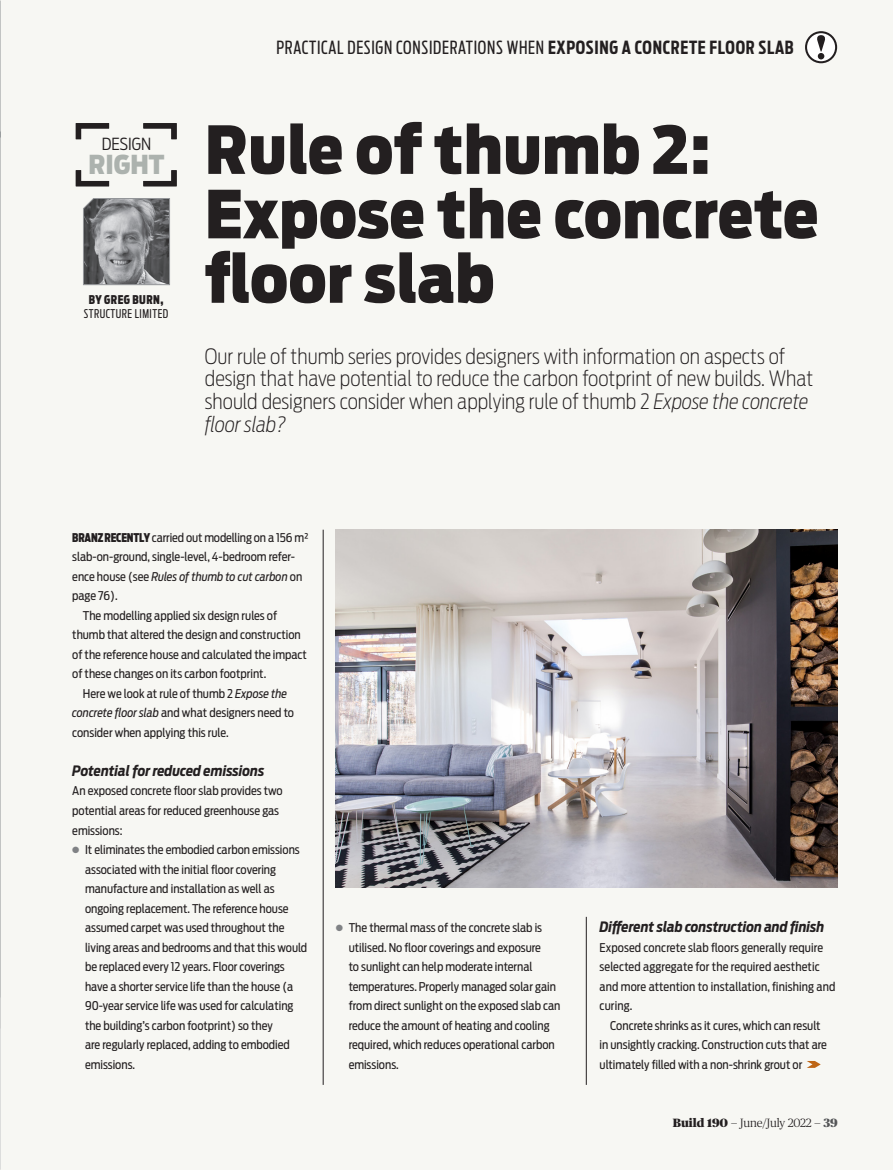
<style>
.page{position:relative;width:893px;height:1170px;background:#fff}
.page>*{position:absolute;margin:0;border:0;box-sizing:border-box;transform-origin:0 0}
.Right_stuff_-_Headin{font:900 65.55px/64.3px "Antenna Cond";letter-spacing:.01em;color:#231f20}
.t1{font:900 25.95px "Antenna Cond";color:#acb2ae}
.Right_stuff_-_intro{font:200 21px/22.8px "Antenna Cond";color:#231f20}
.Right_Stuff___Note_a{font:18px "Antenna Extra Cond";letter-spacing:.04em;color:#231f20}
.t2{font:300 16.5px "Antenna Cond";color:#231f20}
.Right_stuff_-_Subhea{font:italic 700 14.25px "Antenna Cond";color:#231f20}
.Right_Stuff___Indent{font:12px/19.5px "Antenna Cond";color:#231f20}
.Right_Stuff___First{font:12px/19.5px "Antenna Cond";color:#231f20}
.t3{font:12px/13.8px "Antenna Extra Cond";letter-spacing:.04em;color:#231f20;text-align:center}
.t4{font:300 12px "Publico Headline";color:#231f20}
.s1{font-weight:900}
.s2{font-weight:700}
.s3{font-style:italic}
.s4{font-family:"Antenna Extra Cond";font-weight:900}
.s5{font-family:"Publico Text";font-weight:700;font-size:9px;color:#808285}
.s6{font-weight:900;color:#545557}
</style>
<div class="page">
<div style="left:0;top:0;width:893px;height:1169px;background:#f7f7f3"></div>
<svg style="left:75px;top:123px;width:35px;height:17px"></svg>
<svg style="left:143px;top:123px;width:34px;height:17px"></svg>
<svg style="left:75px;top:170px;width:35px;height:17px"></svg>
<svg style="left:143px;top:170px;width:34px;height:17px"></svg>
<hr style="left:323px;top:529px;width:1px;height:555px;background:#231f20">
<hr style="left:586px;top:916px;width:1px;height:168px;background:#231f20">
<svg style="left:806px;top:32px;width:30px;height:30px"></svg>
<div style="left:805px;top:31px;width:32px;height:32px;border:2px solid #231f20;border-radius:50%"></div>
<svg style="left:816px;top:35px;width:10px;height:24px"></svg>
<svg style="left:83px;top:198px;width:87px;height:87px;background:#818285"></svg>
<img style="left:336px;top:529px;width:502px;height:358px">
<img style="left:0;top:997px;width:1px;height:162px">
<svg style="left:0;top:226px;width:1px;height:239px"></svg>
<img style="left:0;top:465px;width:1px;height:516px">
<svg style="left:807px;top:1061px;width:14px;height:6px"></svg>
<p class="t2" style="left:102px;top:135px;width:51px">DESIGN</p>
<p class="t1" style="left:88px;top:148px;width:78px">RIGHT</p>
<p class="t3" style="left:84px;top:293px;width:86px"><span class="s1">BY GREG BURN,<br></span>STRUCTURE LIMITED</p>
<p class="Right_Stuff___Note_a" style="left:276px;top:38px;width:519px">PRACTICAL DESIGN CONSIDERATIONS WHEN <span class="s2">EXPOSING A CONCRETE FLOOR SLAB</span></p>
<p class="Right_stuff_-_Headin" style="left:205px;top:118px;width:615px">Rule of thumb 2:<br>Expose the concrete floor slab</p>
<p class="Right_stuff_-_intro" style="left:205px;top:344px;width:610px">Our rule of thumb series provides designers with information on aspects of design that have potential to reduce the carbon footprint of new builds. What should designers consider when applying rule of thumb 2 <span class="s3">Expose the concrete floor slab?</span></p>
<p class="Right_Stuff___First" style="left:72px;top:527px;width:238px"><span class="s4">BRANZ RECENTLY</span> carried out modelling on a 156 m² slab-on-ground, single-level, 4-bedroom refer&shy;ence house (see <span class="s3">Rules of thumb to cut carbon</span> on page 76).</p>
<p class="Right_Stuff___Indent" style="left:72px;top:605px;width:236px;text-indent:11px">The modelling applied six design rules of thumb that altered the design and construction of the reference house and calculated the impact of these changes on its carbon footprint.</p>
<p class="Right_Stuff___Indent" style="left:72px;top:683px;width:223px;text-indent:11px">Here we look at rule of thumb 2 <span class="s3">Expose the concrete floor slab</span> and what designers need to consider when applying this rule.</p>
<p class="Right_stuff_-_Subhea" style="left:72px;top:762px;width:194px">Potential for reduced emissions</p>
<p class="Right_Stuff___First" style="left:72px;top:781px;width:212px">An exposed concrete floor slab provides two potential areas for reduced greenhouse gas emissions:</p>
<p class="Right_Stuff___Indent" style="left:85px;top:839px;width:224px;text-indent:-13px"><span class="s5">●</span> It eliminates the embodied carbon emissions associated with the initial floor covering manufacture and installation as well as ongoing replacement. The reference house assumed carpet was used throughout the living areas and bedrooms and that this would be replaced every 12 years. Floor coverings have a shorter service life than the house (a 90-year service life was used for calculating the building’s carbon footprint) so they<br>are regularly replaced, adding to embodied emissions.</p>
<p class="Right_Stuff___Indent" style="left:349px;top:917px;width:213px;text-indent:-13px"><span class="s5">●</span> The thermal mass of the concrete slab is utilised. No floor coverings and exposure<br>to sunlight can help moderate internal temperatures. Properly managed solar gain from direct sunlight on the exposed slab can reduce the amount of heating and cooling required, which reduces operational carbon emissions.</p>
<p class="Right_stuff_-_Subhea" style="left:600px;top:918px;width:226px">Different slab construction and finish</p>
<p class="Right_Stuff___First" style="left:600px;top:937px;width:237px">Exposed concrete slab floors generally require selected aggregate for the required aesthetic and more attention to installation, finishing and curing.</p>
<p class="Right_Stuff___Indent" style="left:600px;top:1015px;width:229px;text-indent:11px">Concrete shrinks as it cures, which can result in unsightly cracking. Construction cuts that are ultimately filled with a non-shrink grout or</p>
<p class="t4" style="left:673px;top:1114px;width:166px"><span class="s1">Build 190</span> — June/July 2022 — <span class="s6">39</span></p>
</div>
